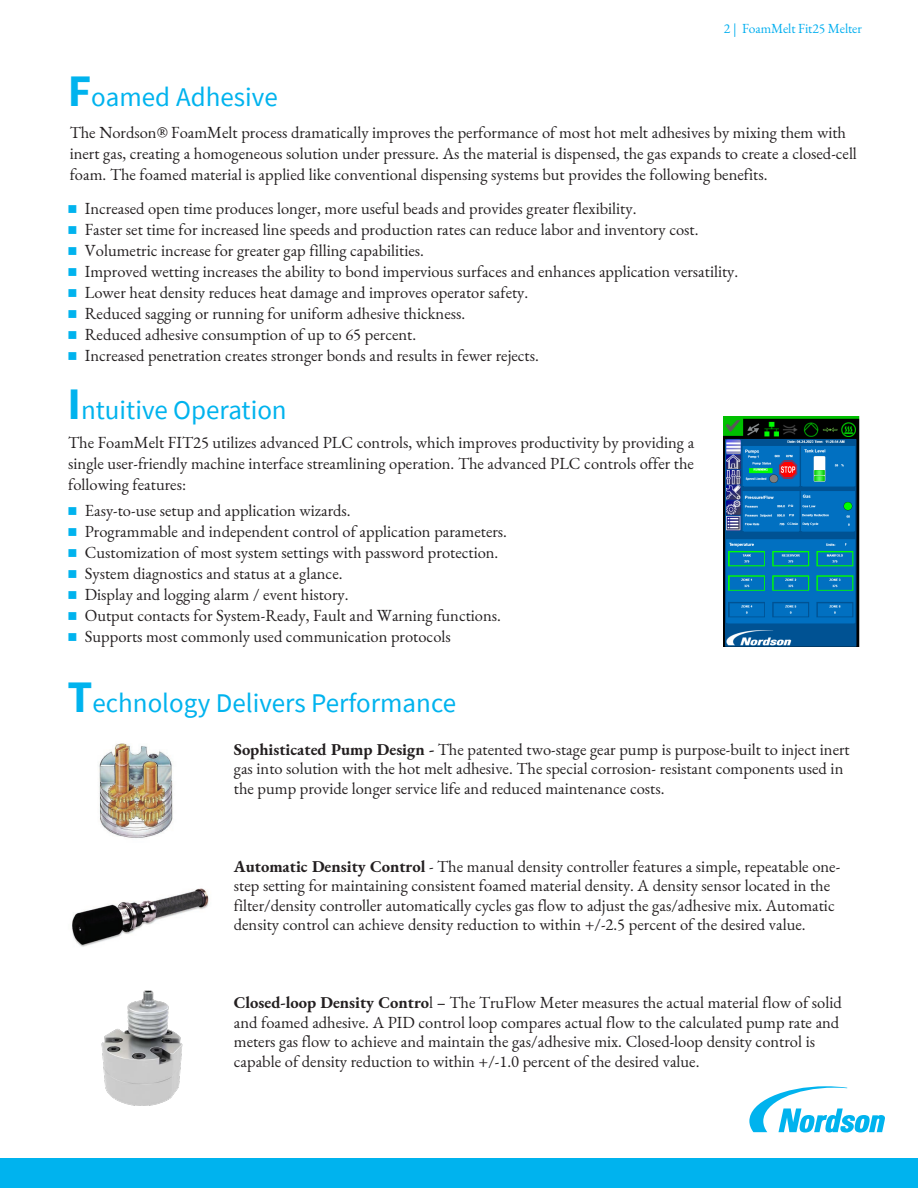
<style>
.page{position:relative;width:918px;height:1188px;background:#fff}
.page>*{position:absolute;margin:0;border:0;box-sizing:border-box;transform-origin:0 0}
.Body_Copy{font:27px "Source Sans Pro";color:#00b3ee}
.Body_Copy-2{font:16.5px/19.5px "EB Garamond";color:#231f20}
.Subhead{font:13.5px "EB Garamond";letter-spacing:-.01em;color:#00aeef}
.s1{font-weight:700;font-size:45px}
.s2{color:#00b3ee}
.s3{font-weight:700}
</style>
<div class="page">
<div style="left:0;top:1158px;width:918px;height:30px;background:#00b3ee"></div>
<svg style="left:749px;top:1086px;width:136px;height:47px"></svg>
<img style="left:99px;top:743px;width:74px;height:95px">
<img style="left:72px;top:888px;width:137px;height:59px">
<img style="left:101px;top:990px;width:82px;height:116px">
<img style="left:723px;top:417px;width:137px;height:229px">
<p class="Body_Copy" style="left:68px;top:80px;width:212px"><span class="s1">F</span>oamed Adhesive</p>
<p class="Subhead" style="left:724px;top:20px;width:139px">2 | FoamMelt Fit25 Melter</p>
<p class="Body_Copy-2" style="left:70px;top:122px;width:789px;line-height:21px">The Nordson® FoamMelt process dramatically improves the performance of most hot melt adhesives by mixing them with inert gas, creating a homogeneous solution under pressure. As the material is dispensed, the gas expands to create a closed-cell foam. The foamed material is applied like conventional dispensing systems but provides the following benefits.</p>
<p class="Body_Copy-2" style="left:68px;top:198px;width:570px"><span class="s2">■</span> Increased open time produces longer, more useful beads and provides greater flexibility.</p>
<p class="Body_Copy-2" style="left:68px;top:219px;width:633px"><span class="s2">■</span> Faster set time for increased line speeds and production rates can reduce labor and inventory cost.</p>
<p class="Body_Copy-2" style="left:68px;top:240px;width:358px"><span class="s2">■</span> Volumetric increase for greater gap filling capabilities.</p>
<p class="Body_Copy-2" style="left:68px;top:261px;width:672px"><span class="s2">■</span> Improved wetting increases the ability to bond impervious surfaces and enhances application versatility.</p>
<p class="Body_Copy-2" style="left:68px;top:282px;width:462px"><span class="s2">■</span> Lower heat density reduces heat damage and improves operator safety.</p>
<p class="Body_Copy-2" style="left:68px;top:303px;width:399px"><span class="s2">■</span> Reduced sagging or running for uniform adhesive thickness.</p>
<p class="Body_Copy-2" style="left:68px;top:324px;width:350px"><span class="s2">■</span> Reduced adhesive consumption of up to 65 percent.</p>
<p class="Body_Copy-2" style="left:68px;top:345px;width:473px"><span class="s2">■</span> Increased penetration creates stronger bonds and results in fewer rejects.</p>
<p class="Body_Copy" style="left:68px;top:393px;width:221px"><span class="s1">I</span>ntuitive Operation</p>
<p class="Body_Copy-2" style="left:68px;top:432px;width:628px;line-height:21px;text-align:justify">The FoamMelt FIT25 utilizes advanced PLC controls, which improves productivity by providing a single user-friendly machine interface streamlining operation. The advanced PLC controls offer the following features:</p>
<p class="Body_Copy-2" style="left:68px;top:500px;width:285px"><span class="s2">■</span> Easy-to-use setup and application wizards.</p>
<p class="Body_Copy-2" style="left:68px;top:521px;width:441px"><span class="s2">■</span> Programmable and independent control of application parameters.</p>
<p class="Body_Copy-2" style="left:68px;top:542px;width:432px"><span class="s2">■</span> Customization of most system settings with password protection.</p>
<p class="Body_Copy-2" style="left:68px;top:563px;width:277px"><span class="s2">■</span> System diagnostics and status at a glance.</p>
<p class="Body_Copy-2" style="left:68px;top:584px;width:283px"><span class="s2">■</span> Display and logging alarm / event history.</p>
<p class="Body_Copy-2" style="left:68px;top:605px;width:435px"><span class="s2">■</span> Output contacts for System-Ready, Fault and Warning functions.</p>
<p class="Body_Copy-2" style="left:68px;top:626px;width:385px"><span class="s2">■</span> Supports most commonly used communication protocols</p>
<p class="Body_Copy" style="left:68px;top:686px;width:390px"><span class="s1">T</span>echnology Delivers Performance</p>
<p class="Body_Copy-2" style="left:234px;top:740px;width:617px"><span class="s3">Sophisticated Pump Design -</span> The patented two-stage gear pump is purpose-built to inject inert gas into solution with the hot melt adhesive. The special corrosion- resistant components used in the pump provide longer service life and reduced maintenance costs.</p>
<p class="Body_Copy-2" style="left:234px;top:857px;width:608px"><span class="s3">Automatic Density Control</span> - The manual density controller features a simple, repeatable one&shy;step setting for maintaining consistent foamed material density. A density sensor located in the filter/density controller automatically cycles gas flow to adjust the gas/adhesive mix. Automatic density control can achieve density reduction to within +/-2.5 percent of the desired value.</p>
<p class="Body_Copy-2" style="left:234px;top:993px;width:609px"><span class="s3">Closed-loop Density Contro</span>l – The TruFlow Meter measures the actual material flow of solid and foamed adhesive. A PID control loop compares actual flow to the calculated pump rate and meters gas flow to achieve and maintain the gas/adhesive mix. Closed-loop density control is capable of density reduction to within +/-1.0 percent of the desired value.</p>
</div>
